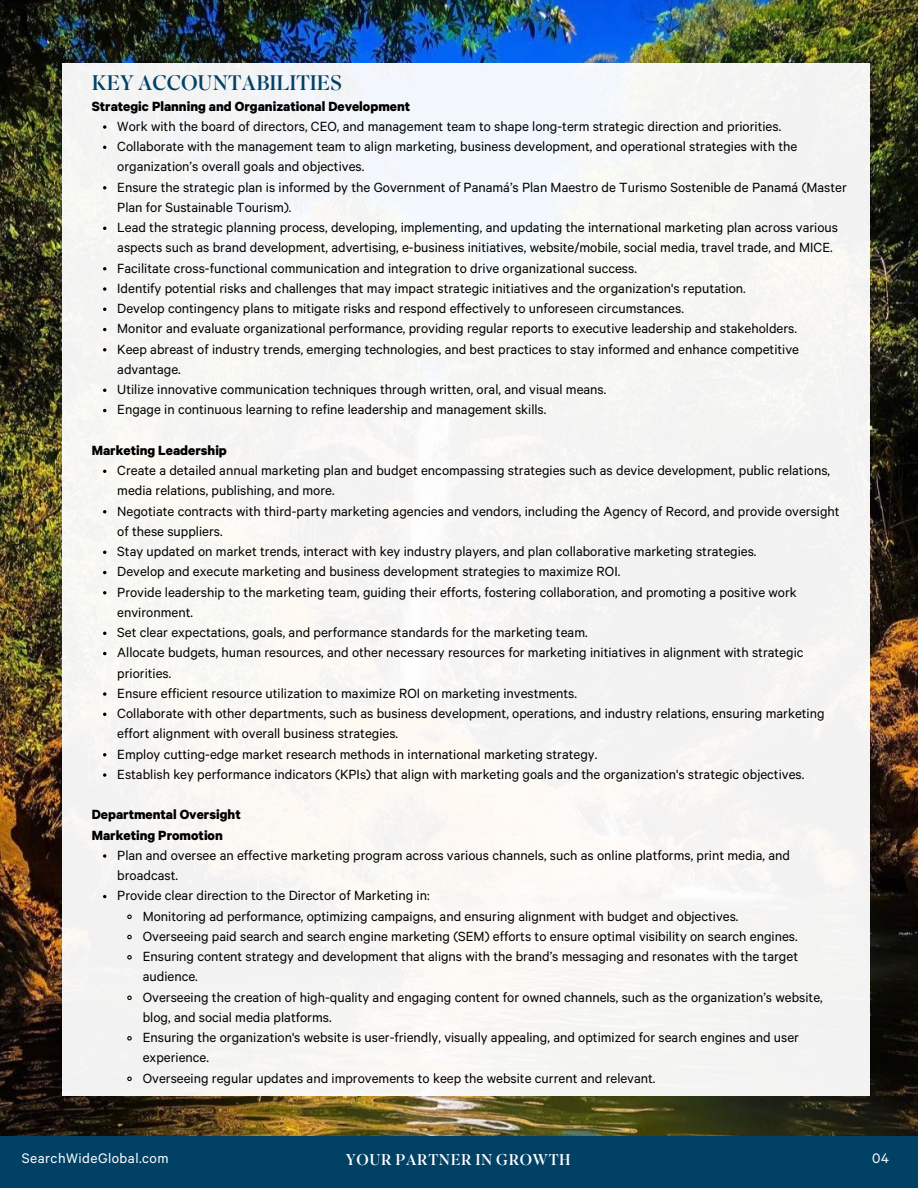
<style>
.page{position:relative;width:918px;height:1188px;background:#fff}
.page>*{position:absolute;margin:0;border:0;box-sizing:border-box;transform-origin:0 0}
.t1{font:21px "Superior Title";color:#004165}
.t2{font:15.6px "Calibre";letter-spacing:.03em;color:#fff}
.t3{font:15.6px "Superior Title";letter-spacing:.03em;color:#fff}
.t4{font:15px/20.2px "Calibre";color:#000}
.t5{font:700 15px "Calibre";color:#000}
</style>
<div class="page">
<img style="left:0;top:0;width:918px;height:1136px">
<div style="left:0;top:1136px;width:918px;height:52px;background:#004165"></div>
<div style="left:62px;top:64px;width:808px;height:1032px;background:#f5f5f3"></div>
<svg style="left:103px;top:125px;width:3px;height:4px"></svg>
<svg style="left:103px;top:287px;width:3px;height:4px"></svg>
<svg style="left:103px;top:692px;width:3px;height:4px"></svg>
<svg style="left:103px;top:773px;width:3px;height:4px"></svg>
<svg style="left:103px;top:854px;width:3px;height:4px"></svg>
<svg style="left:127px;top:914px;width:5px;height:6px"></svg>
<svg style="left:127px;top:934px;width:5px;height:6px"></svg>
<svg style="left:127px;top:955px;width:5px;height:5px"></svg>
<svg style="left:127px;top:995px;width:5px;height:6px"></svg>
<svg style="left:127px;top:1036px;width:5px;height:5px"></svg>
<svg style="left:127px;top:1076px;width:5px;height:6px"></svg>
<p class="t1" style="left:92px;top:70px;width:252px">KEY ACCOUNTABILITIES</p>
<p class="t5" style="left:92px;top:99px;width:320px">Strategic Planning and Organizational Development</p>
<p class="t4" style="left:117px;top:117px;width:665px">Work with the board of directors, CEO, and management team to shape long-term strategic direction and priorities.</p>
<p class="t4" style="left:117px;top:137px;width:682px">Collaborate with the management team to align marketing, business development, and operational strategies with the organization’s overall goals and objectives.</p>
<p class="t4" style="left:117px;top:178px;width:731px">Ensure the strategic plan is informed by the Government of Panamá’s Plan Maestro de Turismo Sostenible de Panamá (Master<br>Plan for Sustainable Tourism).</p>
<p class="t4" style="left:117px;top:218px;width:722px">Lead the strategic planning process, developing, implementing, and updating the international marketing plan across various aspects such as brand development, advertising, e-business initiatives, website/mobile, social media, travel trade, and MICE.</p>
<p class="t4" style="left:117px;top:259px;width:521px">Facilitate cross-functional communication and integration to drive organizational success.</p>
<p class="t4" style="left:117px;top:279px;width:630px">Identify potential risks and challenges that may impact strategic initiatives and the organization's reputation.</p>
<p class="t4" style="left:117px;top:299px;width:568px">Develop contingency plans to mitigate risks and respond effectively to unforeseen circumstances.</p>
<p class="t4" style="left:117px;top:320px;width:681px">Monitor and evaluate organizational performance, providing regular reports to executive leadership and stakeholders.</p>
<p class="t4" style="left:117px;top:340px;width:683px">Keep abreast of industry trends, emerging technologies, and best practices to stay informed and enhance competitive advantage.</p>
<p class="t4" style="left:117px;top:380px;width:491px">Utilize innovative communication techniques through written, oral, and visual means.</p>
<p class="t4" style="left:117px;top:401px;width:431px">Engage in continuous learning to refine leadership and management skills.</p>
<p class="t5" style="left:92px;top:444px;width:137px">Marketing Leadership</p>
<p class="t4" style="left:117px;top:461px;width:714px">Create a detailed annual marketing plan and budget encompassing strategies such as device development, public relations, media relations, publishing, and more.</p>
<p class="t4" style="left:117px;top:502px;width:724px">Negotiate contracts with third-party marketing agencies and vendors, including the Agency of Record, and provide oversight of these suppliers.</p>
<p class="t4" style="left:117px;top:542px;width:641px">Stay updated on market trends, interact with key industry players, and plan collaborative marketing strategies.</p>
<p class="t4" style="left:117px;top:563px;width:505px">Develop and execute marketing and business development strategies to maximize ROI.</p>
<p class="t4" style="left:117px;top:583px;width:681px">Provide leadership to the marketing team, guiding their efforts, fostering collaboration, and promoting a positive work environment.</p>
<p class="t4" style="left:117px;top:623px;width:472px">Set clear expectations, goals, and performance standards for the marketing team.</p>
<p class="t4" style="left:117px;top:644px;width:688px">Allocate budgets, human resources, and other necessary resources for marketing initiatives in alignment with strategic priorities.</p>
<p class="t4" style="left:117px;top:684px;width:461px">Ensure efficient resource utilization to maximize ROI on marketing investments.</p>
<p class="t4" style="left:117px;top:704px;width:709px">Collaborate with other departments, such as business development, operations, and industry relations, ensuring marketing effort alignment with overall business strategies.</p>
<p class="t4" style="left:117px;top:745px;width:482px">Employ cutting-edge market research methods in international marketing strategy.</p>
<p class="t4" style="left:117px;top:765px;width:689px">Establish key performance indicators (KPIs) that align with marketing goals and the organization's strategic objectives.</p>
<p class="t5" style="left:92px;top:808px;width:150px">Departmental Oversight</p>
<p class="t5" style="left:92px;top:828px;width:133px">Marketing Promotion</p>
<p class="t4" style="left:117px;top:846px;width:674px">Plan and oversee an effective marketing program across various channels, such as online platforms, print media, and broadcast.</p>
<p class="t4" style="left:117px;top:887px;width:314px">Provide clear direction to the Director of Marketing in:</p>
<p class="t4" style="left:143px;top:907px;width:597px">Monitoring ad performance, optimizing campaigns, and ensuring alignment with budget and objectives.</p>
<p class="t4" style="left:143px;top:927px;width:656px">Overseeing paid search and search engine marketing (SEM) efforts to ensure optimal visibility on search engines.</p>
<p class="t4" style="left:143px;top:947px;width:657px">Ensuring content strategy and development that aligns with the brand’s messaging and resonates with the target audience.</p>
<p class="t4" style="left:143px;top:988px;width:682px">Overseeing the creation of high-quality and engaging content for owned channels, such as the organization’s website, blog, and social media platforms.</p>
<p class="t4" style="left:143px;top:1028px;width:658px">Ensuring the organization's website is user-friendly, visually appealing, and optimized for search engines and user experience.</p>
<p class="t4" style="left:143px;top:1069px;width:514px">Overseeing regular updates and improvements to keep the website current and relevant.</p>
<p class="t2" style="left:22px;top:1151px;width:148px">SearchWideGlobal.com</p>
<p class="t3" style="left:346px;top:1150px;width:226px">YOUR PARTNER IN GROWTH</p>
<p class="t2" style="left:872px;top:1151px;width:18px">04</p>
</div>
